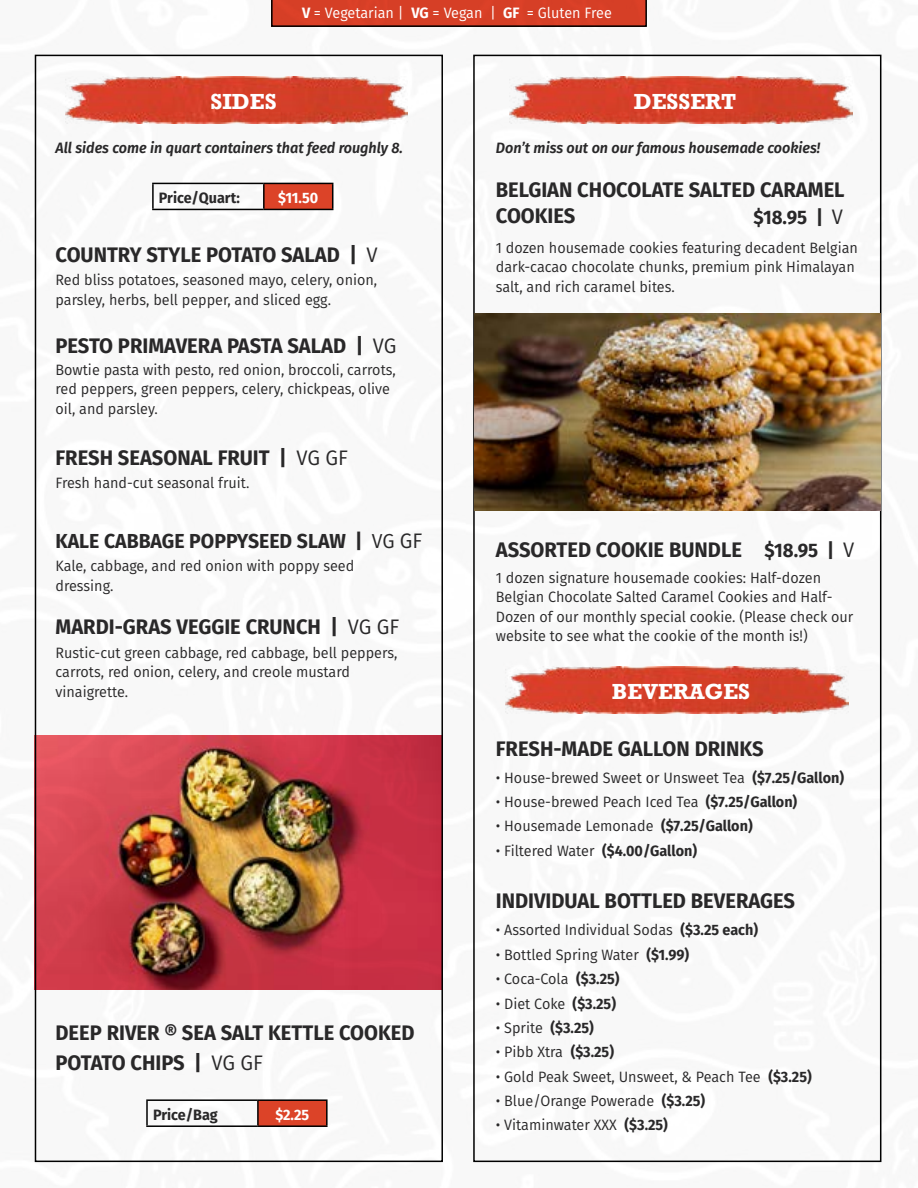
<style>
.page{position:relative;width:918px;height:1188px;background:#fff}
.page>*{position:absolute;margin:0;border:0;box-sizing:border-box;transform-origin:0 0}
.t1{font:700 22.35px "Rockwell";color:#fff}
.t2{font:700 21px/25.2px "Fira Sans";color:#292829;scale:.96 1}
.t3{font:700 20.25px "Fira Sans";color:#292829;scale:.96 1}
.t4{font:700 19.5px "Fira Sans";color:#292829;scale:.96 1}
.t5{font:15px/19.5px "Fira Sans";color:#292829;scale:.96 1}
.t6{font:italic 600 15px "Fira Sans";color:#292829;scale:.96 1}
.t7{font:15px "Fira Sans";color:#fff;scale:.96 1}
.t8{font:700 15px "Fira Sans";color:#292829;scale:.96 1}
.t9{font:700 15px "Fira Sans";color:#fff;scale:.96 1}
.s1{font-weight:700}
.s2{font-weight:400}
.s3{font-weight:400;font-size:21px}
</style>
<div class="page">
<img style="left:34px;top:0;width:848px;height:1163px">
<img style="left:475px;top:314px;width:405px;height:197px">
<img style="left:65px;top:76px;width:343px;height:48px">
<img style="left:510px;top:76px;width:342px;height:48px">
<div style="left:35px;top:55px;width:408px;height:1107px;border:2px solid #000"></div>
<div style="left:264px;top:183px;width:69px;height:26px;background:#dc4328"></div>
<hr style="left:152px;top:183px;width:112px;height:1px;background:#000">
<hr style="left:152px;top:184px;width:2px;height:25px;background:#000">
<hr style="left:264px;top:183px;width:69px;height:1px;background:#000">
<hr style="left:263px;top:184px;width:2px;height:25px;background:#000">
<svg style="left:332px;top:184px;width:1px;height:25px"></svg>
<hr style="left:152px;top:209px;width:112px;height:1px;background:#000">
<hr style="left:264px;top:209px;width:69px;height:1px;background:#000">
<img style="left:506px;top:666px;width:342px;height:48px">
<div style="left:258px;top:1100px;width:69px;height:26px;background:#dc4328"></div>
<hr style="left:146px;top:1099px;width:112px;height:2px;background:#000">
<hr style="left:146px;top:1101px;width:2px;height:24px;background:#000">
<hr style="left:258px;top:1099px;width:70px;height:2px;background:#000">
<hr style="left:257px;top:1101px;width:2px;height:24px;background:#000">
<hr style="left:326px;top:1101px;width:2px;height:24px;background:#000">
<hr style="left:146px;top:1125px;width:112px;height:2px;background:#000">
<hr style="left:258px;top:1125px;width:70px;height:2px;background:#000">
<p class="t7" style="left:302px;top:1px;width:324px"><span class="s1">V</span> = Vegetarian | <span class="s1">VG</span> = Vegan | <span class="s1">GF</span> = Gluten Free</p>
<h1 class="t1" style="left:210px;top:88px;width:68px">SIDES</h1>
<h1 class="t1" style="left:634px;top:88px;width:104px">DESSERT</h1>
<p class="t6" style="left:56px;top:136px;width:364px">All sides come in quart containers that feed roughly 8.</p>
<p class="t8" style="left:159px;top:186px;width:86px">Price/Quart:</p>
<p class="t9" style="left:278px;top:186px;width:43px">$11.50</p>
<h2 class="t2" style="left:56px;top:240px;width:337px">COUNTRY STYLE POTATO SALAD | <span class="s2">V</span></h2>
<p class="t5" style="left:56px;top:270px;width:337px">Red bliss potatoes, seasoned mayo, celery, onion, parsley, herbs, bell pepper, and sliced egg.</p>
<h2 class="t2" style="left:56px;top:331px;width:357px">PESTO PRIMAVERA PASTA SALAD | <span class="s2">VG</span></h2>
<p class="t5" style="left:56px;top:360px;width:356px">Bowtie pasta with pesto, red onion, broccoli, carrots, red peppers, green peppers, celery, chickpeas, olive oil, and parsley.</p>
<h2 class="t2" style="left:56px;top:443px;width:306px">FRESH SEASONAL FRUIT | <span class="s2">VG GF</span></h2>
<p class="t5" style="left:56px;top:473px;width:204px">Fresh hand-cut seasonal fruit.</p>
<h3 class="t3" style="left:56px;top:524px;width:384px">KALE CABBAGE POPPYSEED SLAW | <span class="s2">VG</span> <span class="s3">GF</span></h3>
<p class="t5" style="left:56px;top:556px;width:313px">Kale, cabbage, and red onion with poppy seed dressing.</p>
<h2 class="t2" style="left:56px;top:613px;width:360px">MARDI-GRAS VEGGIE CRUNCH | <span class="s2">VG GF</span></h2>
<p class="t5" style="left:56px;top:642px;width:358px">Rustic-cut green cabbage, red cabbage, bell peppers, carrots, red onion, celery, and creole mustard vinaigrette.</p>
<h2 class="t2" style="left:56px;top:1016px;width:376px;line-height:30px">DEEP RIVER ® SEA SALT KETTLE COOKED<br>POTATO CHIPS | <span class="s2">VG GF</span></h2>
<p class="t8" style="left:153px;top:1102px;width:69px">Price/Bag</p>
<p class="t9" style="left:275px;top:1102px;width:37px">$2.25</p>
<p class="t6" style="left:496px;top:136px;width:339px">Don’t miss out on our famous housemade cookies!</p>
<h2 class="t2" style="left:496px;top:176px;width:365px">BELGIAN CHOCOLATE SALTED CARAMEL<br>COOKIES</h2>
<p class="t5" style="left:496px;top:237px;width:379px">1 dozen housemade cookies featuring decadent Belgian dark-cacao chocolate chunks, premium pink Himalayan salt, and rich caramel bites.</p>
<h3 class="t4" style="left:753px;top:201px;width:95px">$18.95 | <span class="s3">V</span></h3>
<h3 class="t4" style="left:765px;top:534px;width:95px">$18.95 | <span class="s3">V</span></h3>
<h2 class="t2" style="left:496px;top:536px;width:258px">ASSORTED COOKIE BUNDLE</h2>
<p class="t5" style="left:496px;top:567px;width:374px">1 dozen signature housemade cookies: Half-dozen Belgian Chocolate Salted Caramel Cookies and Half-Dozen of our monthly special cookie. (Please check our website to see what the cookie of the month is!)</p>
<h1 class="t1" style="left:612px;top:678px;width:140px">BEVERAGES</h1>
<h2 class="t2" style="left:496px;top:735px;width:280px">FRESH-MADE GALLON DRINKS</h2>
<p class="t5" style="left:496px;top:767px;width:364px">• House-brewed Sweet or Unsweet Tea <span class="s1">($7.25/Gallon)</span></p>
<p class="t5" style="left:496px;top:792px;width:316px">• House-brewed Peach Iced Tea <span class="s1">($7.25/Gallon)</span></p>
<p class="t5" style="left:496px;top:816px;width:269px">• Housemade Lemonade <span class="s1">($7.25/Gallon)</span></p>
<p class="t5" style="left:496px;top:840px;width:211px">• Filtered Water <span class="s1">($4.00/Gallon)</span></p>
<h2 class="t2" style="left:496px;top:887px;width:313px">INDIVIDUAL BOTTLED BEVERAGES</h2>
<p class="t5" style="left:496px;top:920px;width:275px">• Assorted Individual Sodas <span class="s1">($3.25 each)</span></p>
<p class="t5" style="left:496px;top:944px;width:203px">• Bottled Spring Water <span class="s1">($1.99)</span></p>
<p class="t5" style="left:496px;top:969px;width:130px">• Coca-Cola <span class="s1">($3.25)</span></p>
<p class="t5" style="left:496px;top:993px;width:127px">• Diet Coke <span class="s1">($3.25)</span></p>
<p class="t5" style="left:496px;top:1018px;width:104px">• Sprite <span class="s1">($3.25)</span></p>
<p class="t5" style="left:496px;top:1042px;width:125px">• Pibb Xtra <span class="s1">($3.25)</span></p>
<p class="t5" style="left:496px;top:1066px;width:331px">• Gold Peak Sweet, Unsweet, &amp; Peach Tee <span class="s1">($3.25)</span></p>
<p class="t5" style="left:496px;top:1091px;width:220px">• Blue/Orange Powerade <span class="s1">($3.25)</span></p>
<p class="t5" style="left:496px;top:1115px;width:181px">• Vitaminwater XXX <span class="s1">($3.25)</span></p>
</div>
